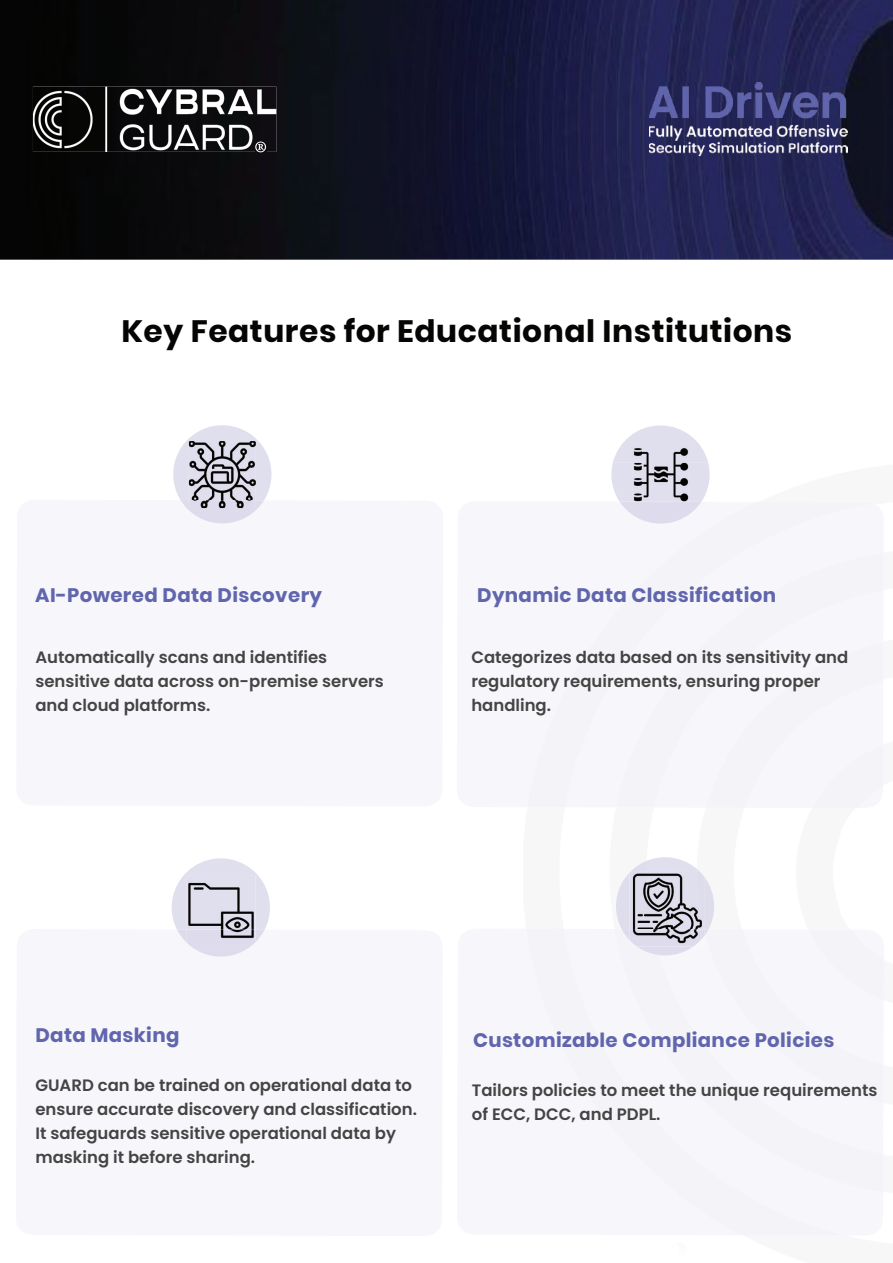
<style>
.page{position:relative;width:893px;height:1263px;background:#fff}
.page>*{position:absolute;margin:0;border:0;box-sizing:border-box;transform-origin:0 0}
.t1{font:700 30.9px "Poppins";letter-spacing:.02em;color:#050504}
.t2{font:700 19.5px "Poppins";letter-spacing:.02em;color:#6065ae}
.t3{font:600 16.5px/24px "Poppins";color:#454343}
</style>
<div class="page">
<img style="left:0;top:0;width:893px;height:260px">
<svg style="left:173px;top:425px;width:98px;height:98px"></svg>
<svg style="left:613px;top:425px;width:95px;height:38px"></svg>
<img style="left:611px;top:463px;width:99px;height:39px">
<img style="left:619px;top:502px;width:82px;height:22px">
<img style="left:637px;top:946px;width:56px;height:9px">
<img style="left:616px;top:873px;width:13px;height:56px">
<svg style="left:621px;top:929px;width:8px;height:11px"></svg>
<img style="left:705px;top:878px;width:9px;height:51px">
<svg style="left:705px;top:929px;width:4px;height:6px"></svg>
<img style="left:631px;top:857px;width:68px;height:14px">
<svg style="left:172px;top:858px;width:98px;height:99px"></svg>
<img style="left:189px;top:441px;width:67px;height:67px">
<img style="left:632px;top:446px;width:57px;height:57px">
<img style="left:186px;top:876px;width:69px;height:69px">
<img style="left:629px;top:871px;width:76px;height:75px">
<img style="left:33px;top:87px;width:243px;height:65px">
<svg style="left:255px;top:142px;width:11px;height:10px"></svg>
<img style="left:649px;top:83px;width:198px;height:73px">
<h1 class="t1" style="left:122px;top:313px;width:672px">Key Features for Educational Institutions</h1>
<p class="t2" style="left:35px;top:584px;width:288px">AI-Powered Data Discovery</p>
<p class="t3" style="left:35px;top:645px;width:350px">Automatically scans and identifies sensitive data across on-premise servers and cloud platforms.</p>
<p class="t2" style="left:477px;top:584px;width:300px">Dynamic Data Classification</p>
<p class="t3" style="left:471px;top:645px;width:379px">Categorizes data based on its sensitivity and regulatory requirements, ensuring proper handling.</p>
<p class="t2" style="left:35px;top:1024px;width:145px">Data Masking</p>
<p class="t2" style="left:473px;top:1029px;width:363px">Customizable Compliance Policies</p>
<p class="t3" style="left:35px;top:1073px;width:383px">GUARD can be trained on operational data to ensure accurate discovery and classification.<br>It safeguards sensitive operational data by masking it before sharing.</p>
<p class="t3" style="left:472px;top:1078px;width:407px">Tailors policies to meet the unique requirements of ECC, DCC, and PDPL.</p>
</div>
